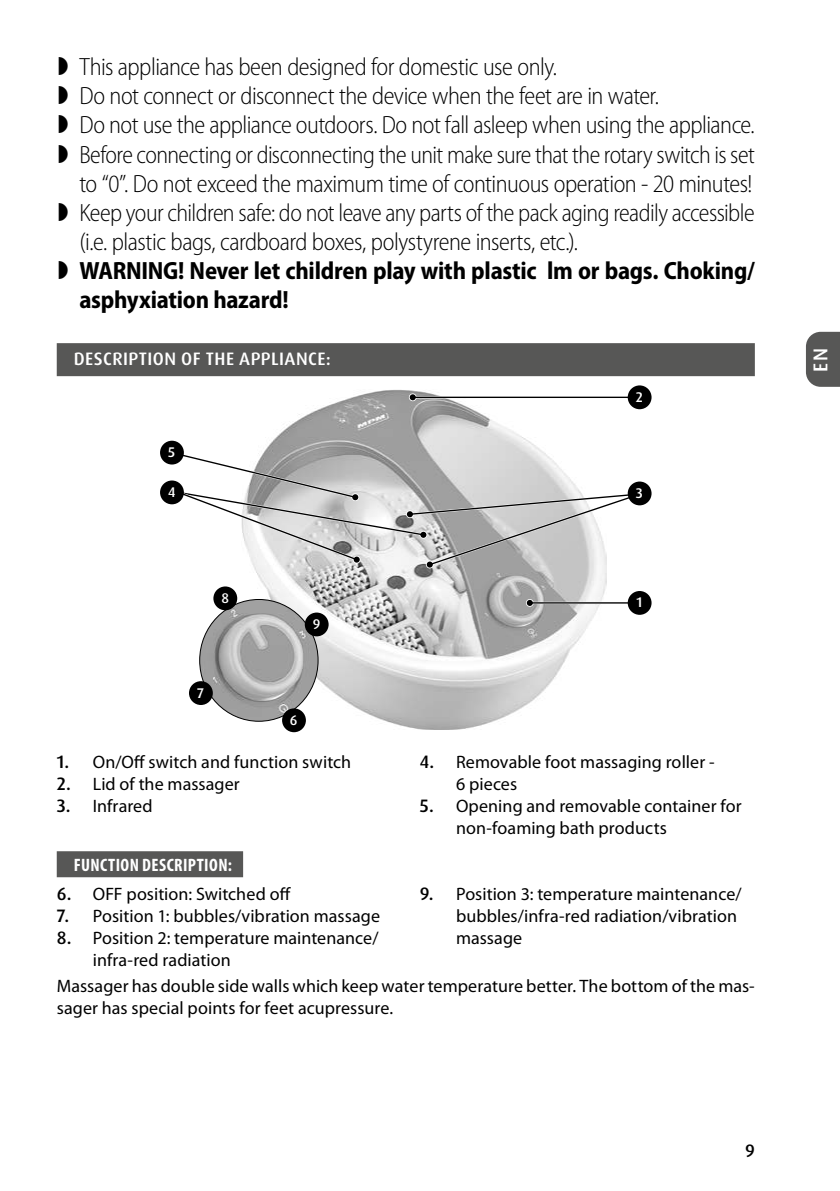
<style>
.page{position:relative;width:840px;height:1191px;background:#fff}
.page>*{position:absolute;margin:0;border:0;box-sizing:border-box;transform-origin:0 0}
.t1{font:300 semi-condensed 25px/29px "Myriad Pro";letter-spacing:-.02em;color:#000}
.t2{font:700 semi-condensed 25px/29px "Myriad Pro";letter-spacing:-.01em;color:#000}
.t3{font:500 20px "Dax Pro";color:#fff}
.t4{font:18px/22px "Myriad Pro";letter-spacing:.005em;color:#000}
.t5{font:500 18px "Dax Pro";letter-spacing:.025em;color:#fff}
.t6{font:700 condensed 18px "Myriad Pro";letter-spacing:.025em;color:#fff}
.t7{font:500 18px "Dax Pro";color:#000}
.t8{font:500 14px "Dax Pro";color:#fff}
.s1{font-family:"Dax Pro";font-weight:500}
</style>
<div class="page">
<svg style="left:806px;top:332px;width:33px;height:55px;background:#5f5f5e"></svg>
<div style="left:57px;top:343px;width:697px;height:33px;background:#575756"></div>
<img style="left:250px;top:390px;width:356px;height:340px">
<hr style="left:412px;top:396px;width:227px;height:2px;background:#fff">
<svg style="left:408px;top:393px;width:8px;height:8px"></svg>
<hr style="left:412px;top:397px;width:227px;height:1px;background:#000">
<svg style="left:409px;top:394px;width:6px;height:6px"></svg>
<hr style="left:529px;top:602px;width:110px;height:2px;background:#fff">
<svg style="left:525px;top:599px;width:8px;height:8px"></svg>
<hr style="left:529px;top:602px;width:110px;height:1px;background:#000">
<svg style="left:526px;top:600px;width:6px;height:6px"></svg>
<svg style="left:169px;top:450px;width:473px;height:117px"></svg>
<div style="left:627px;top:385px;width:24px;height:24px;background:#000;border-radius:50%"></div>
<div style="left:627px;top:591px;width:24px;height:24px;background:#000;border-radius:50%"></div>
<div style="left:160px;top:441px;width:24px;height:23px;background:#000;border-radius:50%"></div>
<div style="left:627px;top:481px;width:24px;height:24px;background:#000;border-radius:50%"></div>
<div style="left:160px;top:480px;width:24px;height:24px;background:#000;border-radius:50%"></div>
<img style="left:199px;top:599px;width:119px;height:122px">
<div style="left:189px;top:681px;width:24px;height:24px;background:#000;border-radius:50%"></div>
<div style="left:304px;top:612px;width:24px;height:24px;background:#000;border-radius:50%"></div>
<div style="left:282px;top:708px;width:24px;height:24px;background:#000;border-radius:50%"></div>
<div style="left:213px;top:586px;width:24px;height:24px;background:#000;border-radius:50%"></div>
<div style="left:57px;top:851px;width:186px;height:26px;background:#575756"></div>
<p class="t1" style="left:79px;top:53px;width:676px">This appliance has been designed for domestic use only.<br>Do not connect or disconnect the device when the feet are in water.<br>Do not use the appliance outdoors. Do not fall asleep when using the appliance.<br>Before connecting or disconnecting the unit make sure that the rotary switch is set to “0”. Do not exceed the maximum time of continuous operation - 20 minutes!<br>Keep your children safe: do not leave any parts of the pack aging readily accessible (i.e. plastic bags, cardboard boxes, polystyrene inserts, etc.).</p>
<h1 class="t2" style="left:79px;top:256px;width:676px">WARNING! Never let children play with plastic lm or bags. Choking/ asphyxiation hazard!</h1>
<p class="t5" style="left:74px;top:347px;width:258px">DESCRIPTION OF THE APPLIANCE:</p>
<p class="t8" style="left:635px;top:388px;width:9px">2</p>
<p class="t8" style="left:168px;top:443px;width:8px">5</p>
<p class="t8" style="left:168px;top:483px;width:9px">4</p>
<p class="t8" style="left:635px;top:484px;width:8px">3</p>
<p class="t8" style="left:221px;top:589px;width:9px">8</p>
<p class="t8" style="left:197px;top:683px;width:8px">7</p>
<p class="t8" style="left:312px;top:615px;width:9px">9</p>
<p class="t8" style="left:290px;top:711px;width:9px">6</p>
<p class="t4" style="left:57px;top:751px;width:296px"><span class="s1">1.</span> On/Off switch and function switch</p>
<p class="t4" style="left:57px;top:773px;width:184px"><span class="s1">2.</span> Lid of the massager</p>
<p class="t4" style="left:57px;top:795px;width:97px"><span class="s1">3.</span> Infrared</p>
<p class="t8" style="left:636px;top:593px;width:7px">1</p>
<p class="t4" style="left:456px;top:751px;width:260px;text-indent:-36px"><span class="s1">4.</span> Removable foot massaging roller -<br>6 pieces</p>
<p class="t4" style="left:456px;top:795px;width:287px;text-indent:-36px"><span class="s1">5.</span> Opening and removable container for non-foaming bath products</p>
<p class="t6" style="left:74px;top:855px;width:159px">FUNCTION DESCRIPTION:</p>
<p class="t4" style="left:57px;top:883px;width:235px"><span class="s1">6.</span> OFF position: Switched off</p>
<p class="t4" style="left:57px;top:905px;width:324px"><span class="s1">7.</span> Position 1: bubbles/vibration massage</p>
<p class="t4" style="left:93px;top:927px;width:287px;text-indent:-36px"><span class="s1">8.</span> Position 2: temperature maintenance/ infra-red radiation</p>
<p class="t4" style="left:456px;top:883px;width:287px;text-indent:-36px"><span class="s1">9.</span> Position 3: temperature maintenance/ bubbles/infra-red radiation/vibration massage</p>
<p class="t4" style="left:57px;top:975px;width:699px">Massager has double side walls which keep water temperature better. The bottom of the mas&shy;sager has special points for feet acupressure.</p>
<p class="t7" style="left:744px;top:1139px;width:11px">9</p>
<p class="t3" style="left:807px;top:372px;width:26px;rotate:-90deg">EN</p>
</div>
